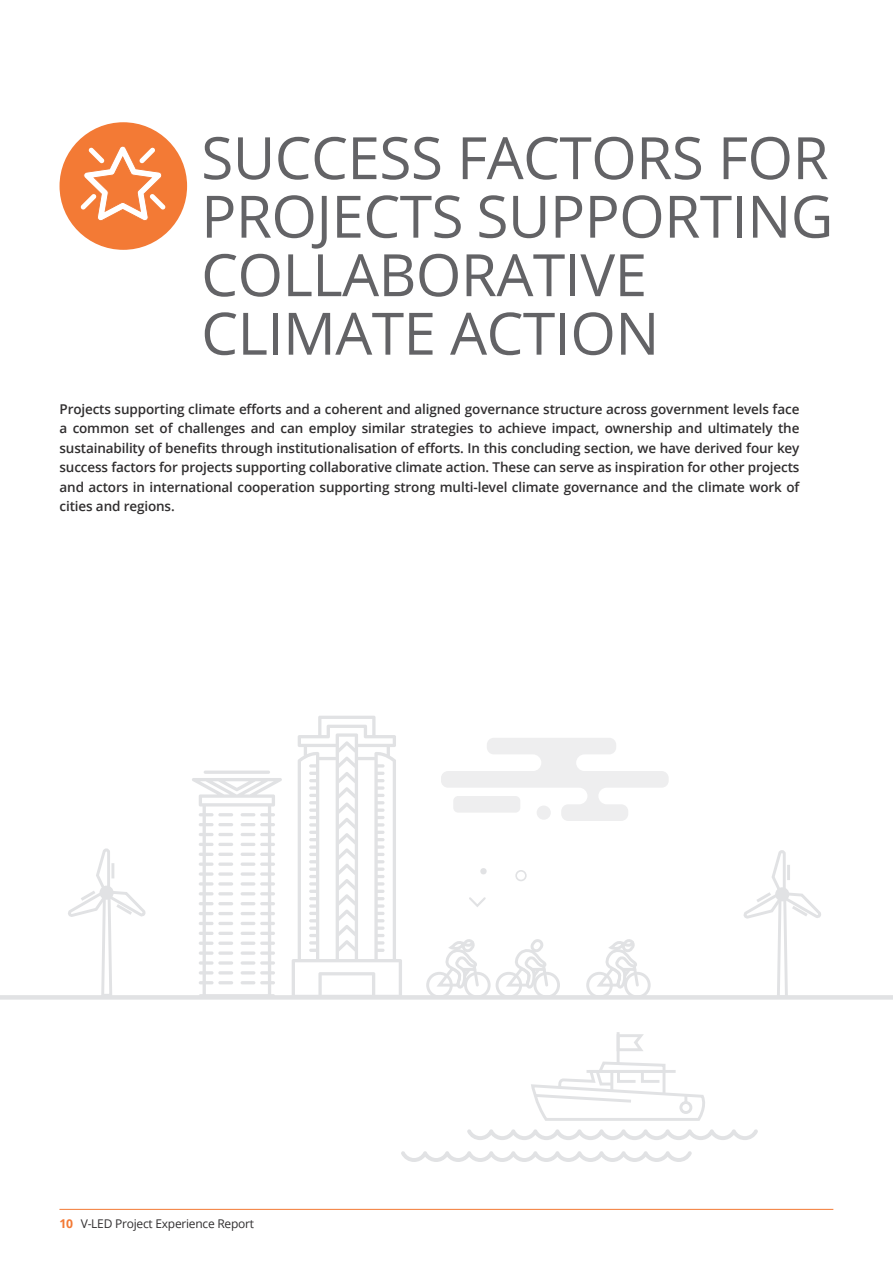
<style>
.page{position:relative;width:893px;height:1263px;background:#fff}
.page>*{position:absolute;margin:0;border:0;box-sizing:border-box;transform-origin:0 0}
.Header_A{font:58.5px/58.5px "Open Sans";letter-spacing:-.01em;color:#636366}
.Body_-_full_width{font:600 13.5px/19.5px "Open Sans";letter-spacing:-.01em;color:#312f30;text-align:justify}
.t1{font:12px "Open Sans";letter-spacing:-.02em;color:#312f30}
.s1{font-weight:700;font-size:12.15px;color:#f37934}
</style>
<div class="page">
<div style="left:60px;top:122px;width:127px;height:128px;background:#f37a35;border-radius:50%"></div>
<svg style="left:81px;top:146px;width:85px;height:75px"></svg>
<svg style="left:192px;top:778px;width:90px;height:215px"></svg>
<hr style="left:241px;top:813px;width:14px;height:3px;background:#e1e2e4;border-radius:2px">
<hr style="left:241px;top:823px;width:14px;height:3px;background:#e1e2e4;border-radius:2px">
<hr style="left:241px;top:833px;width:14px;height:3px;background:#e1e2e4;border-radius:2px">
<hr style="left:241px;top:843px;width:14px;height:3px;background:#e1e2e4;border-radius:2px">
<hr style="left:241px;top:853px;width:14px;height:3px;background:#e1e2e4;border-radius:2px">
<svg style="left:241px;top:862px;width:14px;height:4px"></svg>
<hr style="left:241px;top:872px;width:14px;height:4px;background:#e1e2e4;border-radius:2px">
<hr style="left:241px;top:882px;width:14px;height:3px;background:#e1e2e4;border-radius:2px">
<hr style="left:241px;top:892px;width:14px;height:3px;background:#e1e2e4;border-radius:2px">
<hr style="left:241px;top:902px;width:14px;height:3px;background:#e1e2e4;border-radius:2px">
<hr style="left:241px;top:912px;width:14px;height:3px;background:#e1e2e4;border-radius:2px">
<hr style="left:241px;top:922px;width:14px;height:3px;background:#e1e2e4;border-radius:2px">
<hr style="left:241px;top:932px;width:14px;height:3px;background:#e1e2e4;border-radius:2px">
<svg style="left:241px;top:941px;width:14px;height:4px"></svg>
<hr style="left:241px;top:951px;width:14px;height:4px;background:#e1e2e4;border-radius:2px">
<hr style="left:241px;top:961px;width:14px;height:4px;background:#e1e2e4;border-radius:2px">
<hr style="left:241px;top:971px;width:14px;height:3px;background:#e1e2e4;border-radius:2px">
<hr style="left:241px;top:981px;width:14px;height:3px;background:#e1e2e4;border-radius:2px">
<svg style="left:204px;top:770px;width:66px;height:4px"></svg>
<hr style="left:218px;top:813px;width:15px;height:3px;background:#e1e2e4;border-radius:2px">
<hr style="left:218px;top:823px;width:15px;height:3px;background:#e1e2e4;border-radius:2px">
<hr style="left:218px;top:833px;width:15px;height:3px;background:#e1e2e4;border-radius:2px">
<hr style="left:218px;top:843px;width:15px;height:3px;background:#e1e2e4;border-radius:2px">
<hr style="left:218px;top:853px;width:15px;height:3px;background:#e1e2e4;border-radius:2px">
<hr style="left:218px;top:862px;width:15px;height:4px;background:#e1e2e4;border-radius:2px">
<hr style="left:218px;top:872px;width:15px;height:4px;background:#e9eaeb;border-radius:2px">
<hr style="left:218px;top:882px;width:15px;height:3px;background:#e1e2e4;border-radius:2px">
<hr style="left:218px;top:892px;width:15px;height:3px;background:#e1e2e4;border-radius:2px">
<hr style="left:218px;top:902px;width:15px;height:3px;background:#e1e2e4;border-radius:2px">
<hr style="left:218px;top:912px;width:15px;height:3px;background:#e1e2e4;border-radius:2px">
<hr style="left:218px;top:922px;width:15px;height:3px;background:#e1e2e4;border-radius:2px">
<hr style="left:218px;top:932px;width:15px;height:3px;background:#e1e2e4;border-radius:2px">
<svg style="left:218px;top:941px;width:15px;height:4px"></svg>
<hr style="left:218px;top:951px;width:15px;height:4px;background:#e8e8ea;border-radius:2px">
<hr style="left:218px;top:961px;width:15px;height:4px;background:#ebeced;border-radius:2px">
<hr style="left:218px;top:971px;width:15px;height:3px;background:#e1e2e4;border-radius:2px">
<hr style="left:218px;top:981px;width:15px;height:3px;background:#e1e2e4;border-radius:2px">
<svg style="left:292px;top:716px;width:110px;height:277px"></svg>
<svg style="left:441px;top:738px;width:228px;height:83px"></svg>
<div style="left:537px;top:805px;width:14px;height:15px;background:#eeeeef;border-radius:50%"></div>
<div style="left:453px;top:796px;width:67px;height:17px;background:#eeeeef;border-radius:5px"></div>
<div style="left:515px;top:870px;width:12px;height:11px;border:2px solid #e1e2e4;border-radius:50%"></div>
<svg style="left:743px;top:850px;width:78px;height:143px"></svg>
<svg style="left:68px;top:848px;width:78px;height:145px"></svg>
<div style="left:426px;top:972px;width:27px;height:26px;border:3px solid #e1e2e4;border-radius:50%"></div>
<div style="left:464px;top:972px;width:27px;height:26px;border:3px solid #e1e2e4;border-radius:50%"></div>
<svg style="left:434px;top:897px;width:54px;height:92px"></svg>
<div style="left:586px;top:972px;width:27px;height:26px;border:3px solid #e1e2e4;border-radius:50%"></div>
<div style="left:624px;top:972px;width:27px;height:26px;border:3px solid #e1e2e4;border-radius:50%"></div>
<svg style="left:594px;top:939px;width:47px;height:50px"></svg>
<div style="left:496px;top:972px;width:26px;height:26px;border:3px solid #e1e2e4;border-radius:50%"></div>
<div style="left:533px;top:972px;width:27px;height:26px;border:3px solid #e1e2e4;border-radius:50%"></div>
<svg style="left:503px;top:939px;width:47px;height:50px"></svg>
<svg style="left:480px;top:868px;width:7px;height:7px"></svg>
<svg style="left:0;top:993px;width:893px;height:217px"></svg>
<hr style="left:59px;top:1209px;width:774px;height:1px;background:#f37934">
<p class="Header_A" style="left:201px;top:127px;width:634px">SUCCESS FACTORS FOR<br>PROJECTS SUPPORTING<br>COLLABORATIVE<br>CLIMATE ACTION</p>
<p class="Body_-_full_width" style="left:60px;top:399px;width:741px">Projects supporting climate efforts and a coherent and aligned governance structure across government levels face a common set of challenges and can employ similar strategies to achieve impact, ownership and ultimately the sustainability of benefits through institutionalisation of efforts. In this concluding section, we have derived four key success factors for projects supporting collaborative climate action. These can serve as inspiration for other projects and actors in international cooperation supporting strong multi-level climate governance and the climate work of cities and regions.</p>
<p class="t1" style="left:60px;top:1215px;width:196px"><span class="s1">10</span> V-LED Project Experience Report</p>
</div>
